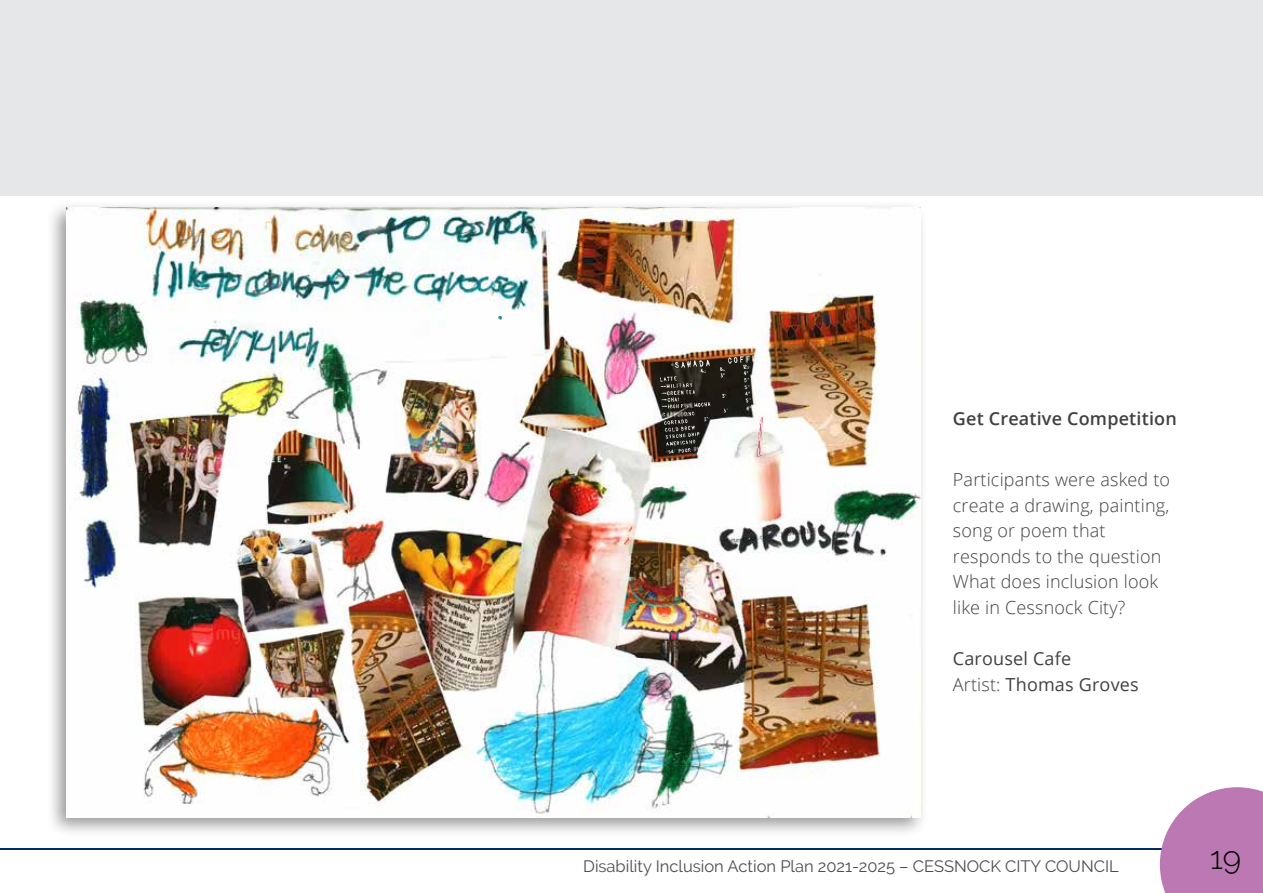
<style>
.page{position:relative;width:1263px;height:893px;background:#fff}
.page>*{position:absolute;margin:0;border:0;box-sizing:border-box;transform-origin:0 0}
.t1{font:300 31.5px "Raleway";color:#000}
.Body_Text{font:300 18px/25.5px "Open Sans";letter-spacing:.01em;color:#414042}
.Body_Text-2{font:18px/25.5px "Open Sans";letter-spacing:.01em;color:#414042}
.Body_Text-3{font:600 18px "Open Sans";letter-spacing:.01em;color:#414042}
.t2{font:16.5px "Raleway";color:#4d4d4f}
.s1{font-weight:300}
</style>
<div class="page">
<div style="left:0;top:0;width:1263px;height:196px;background:#e6e7e8"></div>
<div style="left:46px;top:199px;width:883px;height:639px;background:#000;opacity:.4"></div>
<img style="left:67px;top:208px;width:854px;height:609px">
<svg style="left:497px;top:316px;width:6px;height:4px"></svg>
<svg style="left:733px;top:453px;width:6px;height:2px"></svg>
<img style="left:757px;top:418px;width:9px;height:39px">
<img style="left:624px;top:459px;width:34px;height:85px">
<img style="left:659px;top:357px;width:92px;height:96px">
<hr style="left:0;top:848px;width:1210px;height:2px;background:#002d62">
<svg style="left:1160px;top:787px;width:103px;height:106px;background:#c389bc"></svg>
<p class="Body_Text-3" style="left:953px;top:406px;width:225px">Get Creative Competition</p>
<p class="Body_Text" style="left:953px;top:467px;width:219px">Participants were asked to create a drawing, painting, song or poem that responds to the question<br>What does inclusion look like in Cessnock City?</p>
<p class="Body_Text-2" style="left:953px;top:646px;width:187px">Carousel Cafe<br><span class="s1">Artist:</span> Thomas Groves</p>
<p class="t2" style="left:583px;top:857px;width:537px">Disability Inclusion Action Plan 2021-2025 – CESSNOCK CITY COUNCIL</p>
<h1 class="t1" style="left:1210px;top:839px;width:33px">19</h1>
</div>
